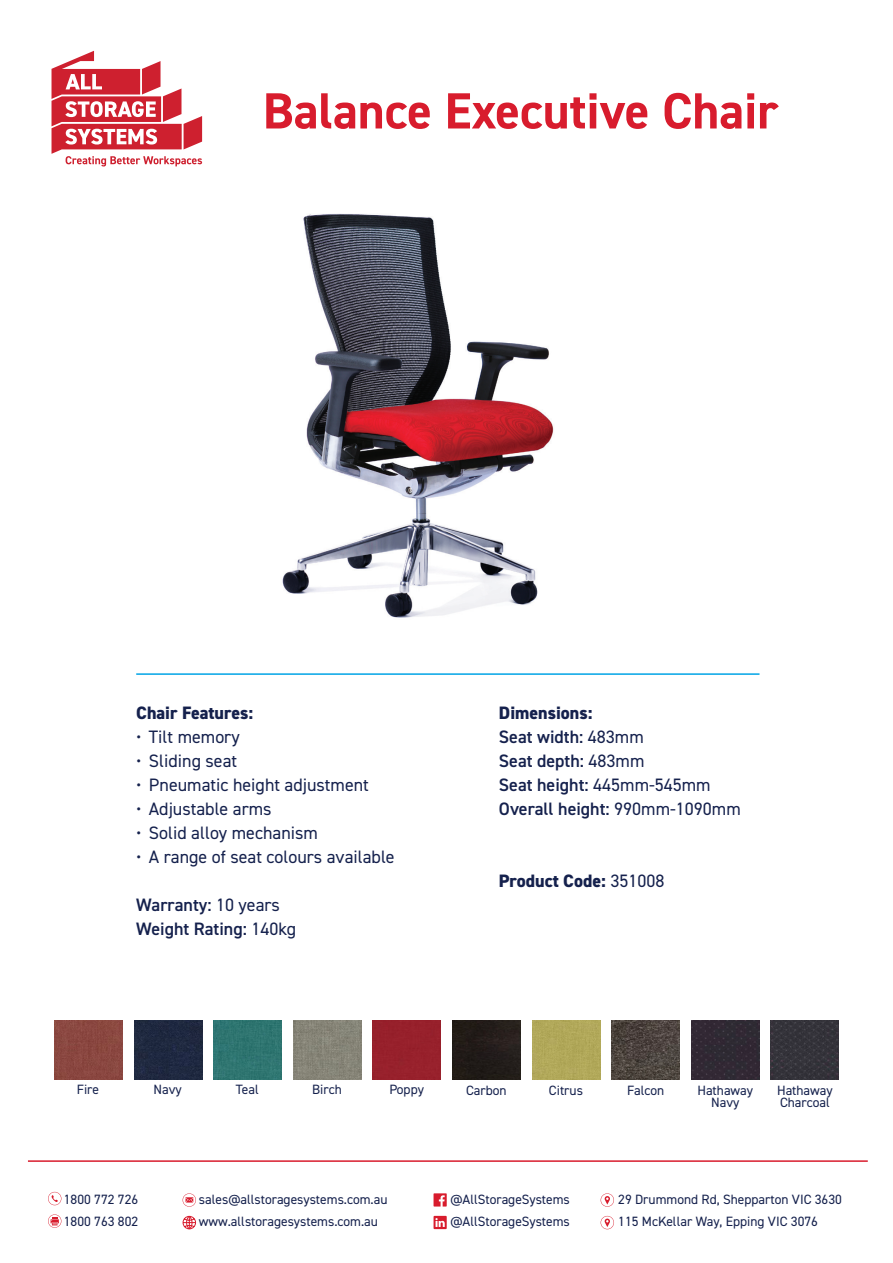
<style>
.page{position:relative;width:893px;height:1263px;background:#fff}
.page>*{position:absolute;margin:0;border:0;box-sizing:border-box;transform-origin:0 0}
.t1{font:700 51px "DIN2014";color:#d81c2d}
.t2{font:18px "DIN2014";color:#15214d}
.t3{font:600 18px "DIN2014";color:#15214d}
.t4{font:800 18px "DIN2014";color:#15214d}
.t5{font:13.5px/12px "DIN2014";color:#15214d;text-align:center}
.s1{font-weight:400}
</style>
<div class="page">
<svg style="left:52px;top:51px;width:150px;height:115px"></svg>
<svg style="left:48px;top:1192px;width:13px;height:13px"></svg>
<svg style="left:48px;top:1214px;width:13px;height:14px"></svg>
<svg style="left:183px;top:1193px;width:13px;height:14px"></svg>
<svg style="left:182px;top:1215px;width:14px;height:15px"></svg>
<svg style="left:601px;top:1193px;width:13px;height:14px"></svg>
<svg style="left:601px;top:1216px;width:13px;height:13px"></svg>
<svg style="left:434px;top:1193px;width:13px;height:13px"></svg>
<svg style="left:434px;top:1216px;width:13px;height:13px"></svg>
<hr style="left:28px;top:1160px;width:840px;height:2px;background:#d81c2d">
<hr style="left:136px;top:673px;width:623px;height:2px;background:#00a4e6">
<img style="left:282px;top:214px;width:272px;height:404px">
<div style="left:55px;top:1020px;width:68px;height:60px;background:#8a4740"></div>
<div style="left:134px;top:1020px;width:68px;height:60px;background:#1f2940"></div>
<img style="left:691px;top:1020px;width:68px;height:60px">
<div style="left:214px;top:1020px;width:68px;height:60px;background:#2f7571"></div>
<img style="left:293px;top:1020px;width:68px;height:60px">
<div style="left:373px;top:1020px;width:68px;height:60px;background:#97202b"></div>
<div style="left:532px;top:1020px;width:68px;height:60px;background:#b1a85a"></div>
<img style="left:612px;top:1020px;width:68px;height:60px">
<img style="left:771px;top:1020px;width:68px;height:60px">
<img style="left:452px;top:1020px;width:69px;height:60px">
<p class="t1" style="left:263px;top:77px;width:517px">Balance Executive Chair</p>
<p class="t4" style="left:136px;top:701px;width:118px">Chair Features:</p>
<p class="t2" style="left:136px;top:726px;width:105px">• Tilt memory</p>
<p class="t2" style="left:136px;top:750px;width:103px">• Sliding seat</p>
<p class="t2" style="left:136px;top:774px;width:234px">• Pneumatic height adjustment</p>
<p class="t2" style="left:136px;top:798px;width:137px">• Adjustable arms</p>
<p class="t2" style="left:136px;top:822px;width:183px">• Solid alloy mechanism</p>
<p class="t2" style="left:136px;top:846px;width:260px">• A range of seat colours available</p>
<p class="t3" style="left:136px;top:893px;width:145px">Warranty: <span class="s1">10 years</span></p>
<p class="t3" style="left:136px;top:917px;width:161px">Weight Rating: <span class="s1">140kg</span></p>
<p class="t4" style="left:499px;top:701px;width:95px">Dimensions:</p>
<p class="t3" style="left:499px;top:725px;width:146px">Seat width: <span class="s1">483mm</span></p>
<p class="t3" style="left:499px;top:749px;width:147px">Seat depth: <span class="s1">483mm</span></p>
<p class="t3" style="left:499px;top:773px;width:213px">Seat height: <span class="s1">445mm-545mm</span></p>
<p class="t3" style="left:499px;top:797px;width:243px">Overall height: <span class="s1">990mm-1090mm</span></p>
<p class="t4" style="left:499px;top:869px;width:167px">Product Code: <span class="s1">351008</span></p>
<p class="t5" style="left:77px;top:1083px;width:24px">Fire</p>
<p class="t5" style="left:154px;top:1083px;width:30px">Navy</p>
<p class="t5" style="left:236px;top:1083px;width:25px">Teal</p>
<p class="t5" style="left:312px;top:1083px;width:31px">Birch</p>
<p class="t5" style="left:389px;top:1083px;width:36px">Poppy</p>
<p class="t5" style="left:466px;top:1084px;width:42px">Carbon</p>
<p class="t5" style="left:627px;top:1084px;width:39px">Falcon</p>
<p class="t5" style="left:697px;top:1084px;width:57px">Hathaway<br>Navy</p>
<p class="t5" style="left:777px;top:1084px;width:57px;text-align:left">Hathaway<br>Charcoal</p>
<p class="t5" style="left:549px;top:1084px;width:36px">Citrus</p>
<p class="t5" style="left:64px;top:1193px;width:76px">1800 772 726</p>
<p class="t5" style="left:64px;top:1215px;width:76px">1800 763 802</p>
<p class="t5" style="left:199px;top:1193px;width:190px">sales@allstoragesystems.com.au</p>
<p class="t5" style="left:199px;top:1215px;width:180px">www.allstoragesystems.com.au</p>
<p class="t5" style="left:450px;top:1193px;width:121px">@AllStorageSystems</p>
<p class="t5" style="left:450px;top:1215px;width:121px">@AllStorageSystems</p>
<p class="t5" style="left:618px;top:1193px;width:225px">29 Drummond Rd, Shepparton VIC 3630</p>
<p class="t5" style="left:618px;top:1215px;width:201px">115 McKellar Way, Epping VIC 3076</p>
</div>
